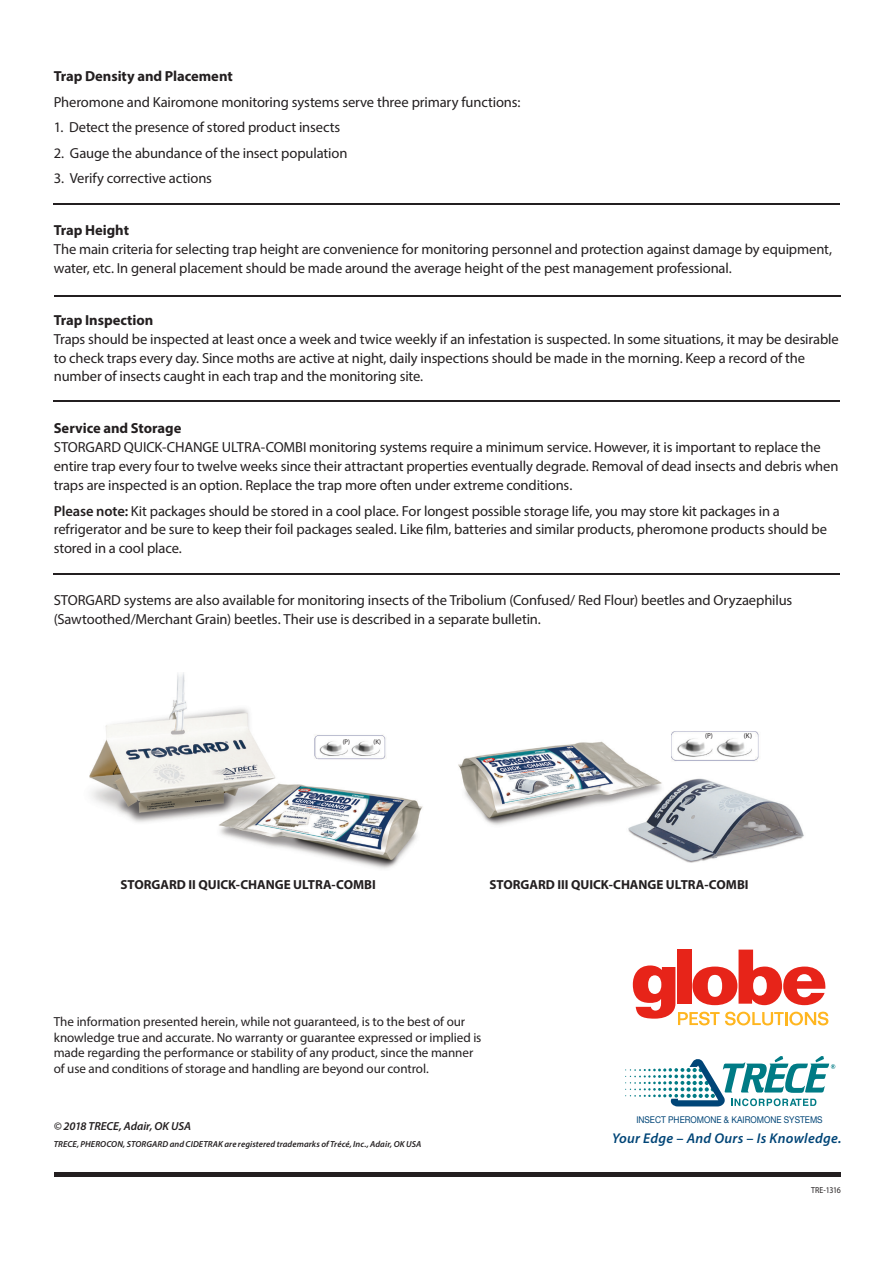
<style>
.page{position:relative;width:893px;height:1263px;background:#fff}
.page>*{position:absolute;margin:0;border:0;box-sizing:border-box;transform-origin:0 0}
.t1{font:14.55px/18.9px "Myriad Pro";letter-spacing:-.01em;color:#231f20}
.t2{font:700 14.55px "Myriad Pro";letter-spacing:-.005em;color:#231f20}
.t3{font:italic 600 14.25px "Myriad Pro";letter-spacing:.02em;color:#004577}
.t4{font:13.05px/15.8px "Myriad Pro";letter-spacing:-.005em;color:#231f20}
.t5{font:700 13.05px "Myriad Pro";color:#231f20}
.t6{font:italic 600 11.7px "Myriad Pro";letter-spacing:-.005em;color:#231f20}
.t7{font:9.3px "Helvetica Neue";color:#004577;scale:.9 1}
.t8{font:italic 600 8.7px "Myriad Pro";letter-spacing:.01em;color:#231f20}
.t9{font:8.7px "Myriad Pro";letter-spacing:-.03em;color:#231f20;scale:.9 1}
.t10{font:7.2px "Myriad Pro";color:#231f20}
.t11{font:6.75px "Myriad Pro";color:#231f20}
.s1{font-weight:600}
</style>
<div class="page">
<svg style="left:426px;top:524px;width:6px;height:10px"></svg>
<hr style="left:54px;top:295px;width:787px;height:2px;background:#231f20">
<hr style="left:53px;top:203px;width:786px;height:1px;background:#231f20">
<hr style="left:53px;top:400px;width:786px;height:2px;background:#231f20">
<hr style="left:53px;top:573px;width:786px;height:2px;background:#231f20">
<hr style="left:54px;top:1172px;width:787px;height:4px;background:#231f20">
<img style="left:89px;top:673px;width:334px;height:196px">
<img style="left:458px;top:731px;width:346px;height:132px">
<svg style="left:625px;top:1056px;width:210px;height:50px"></svg>
<svg style="left:633px;top:949px;width:195px;height:76px"></svg>
<p class="t2" style="left:54px;top:67px;width:180px">Trap Density and Placement</p>
<p class="t1" style="left:54px;top:92px;width:468px">Pheromone and Kairomone monitoring systems serve three primary functions:</p>
<p class="t1" style="left:54px;top:118px;width:288px">1. Detect the presence of stored product insects</p>
<p class="t1" style="left:54px;top:143px;width:295px">2. Gauge the abundance of the insect population</p>
<p class="t1" style="left:54px;top:169px;width:160px">3. Verify corrective actions</p>
<p class="t2" style="left:54px;top:221px;width:77px">Trap Height</p>
<p class="t1" style="left:54px;top:239px;width:780px">The main criteria for selecting trap height are convenience for monitoring personnel and protection against damage by equipment, water, etc. In general placement should be made around the average height of the pest management professional.</p>
<p class="t2" style="left:54px;top:310px;width:101px">Trap Inspection</p>
<p class="t1" style="left:54px;top:329px;width:787px">Traps should be inspected at least once a week and twice weekly if an infestation is suspected. In some situations, it may be desirable to check traps every day. Since moths are active at night, daily inspections should be made in the morning. Keep a record of the number of insects caught in each trap and the monitoring site.</p>
<p class="t2" style="left:54px;top:419px;width:129px">Service and Storage</p>
<p class="t1" style="left:54px;top:438px;width:786px">STORGARD QUICK-CHANGE ULTRA-COMBI monitoring systems require a minimum service. However, it is important to replace the entire trap every four to twelve weeks since their attractant properties eventually degrade. Removal of dead insects and debris when traps are inspected is an option. Replace the trap more often under extreme conditions.</p>
<p class="t1" style="left:54px;top:501px;width:775px"><span class="s1">Please note:</span> Kit packages should be stored in a cool place. For longest possible storage life, you may store kit packages in a refrigerator and be sure to keep their foil packages sealed. Like lm, batteries and similar products, pheromone products should be stored in a cool place.</p>
<p class="t1" style="left:54px;top:591px;width:740px">STORGARD systems are also available for monitoring insects of the Tribolium (Confused/ Red Flour) beetles and Oryzaephilus (Sawtoothed/Merchant Grain) beetles. Their use is described in a separate bulletin.</p>
<p class="t11" style="left:343px;top:737px;width:9px">(P)</p>
<p class="t11" style="left:373px;top:737px;width:9px">(K)</p>
<p class="t10" style="left:705px;top:731px;width:9px">(P)</p>
<p class="t10" style="left:744px;top:731px;width:10px">(K)</p>
<p class="t5" style="left:120px;top:876px;width:257px">STORGARD II QUICK-CHANGE ULTRA-COMBI</p>
<p class="t5" style="left:489px;top:876px;width:261px">STORGARD III QUICK-CHANGE ULTRA-COMBI</p>
<p class="t4" style="left:54px;top:1013px;width:429px">The information presented herein, while not guaranteed, is to the best of our knowledge true and accurate. No warranty or guarantee expressed or implied is made regarding the performance or stability of any product, since the manner of use and conditions of storage and handling are beyond our control.</p>
<p class="t6" style="left:54px;top:1119px;width:139px">© 2018 TRECE, Adair, OK USA</p>
<p class="t8" style="left:54px;top:1139px;width:369px">TRECE, PHEROCON, STORGARD and CIDETRAK are registered trademarks of Trécé, Inc., Adair, OK USA</p>
<p class="t7" style="left:636px;top:1113px;width:209px">INSECT PHEROMONE &amp; KAIROMONE SYSTEMS</p>
<p class="t3" style="left:612px;top:1129px;width:231px">Your Edge – And Ours – Is Knowledge.</p>
<p class="t9" style="left:811px;top:1184px;width:35px">TRE-1316</p>
</div>
